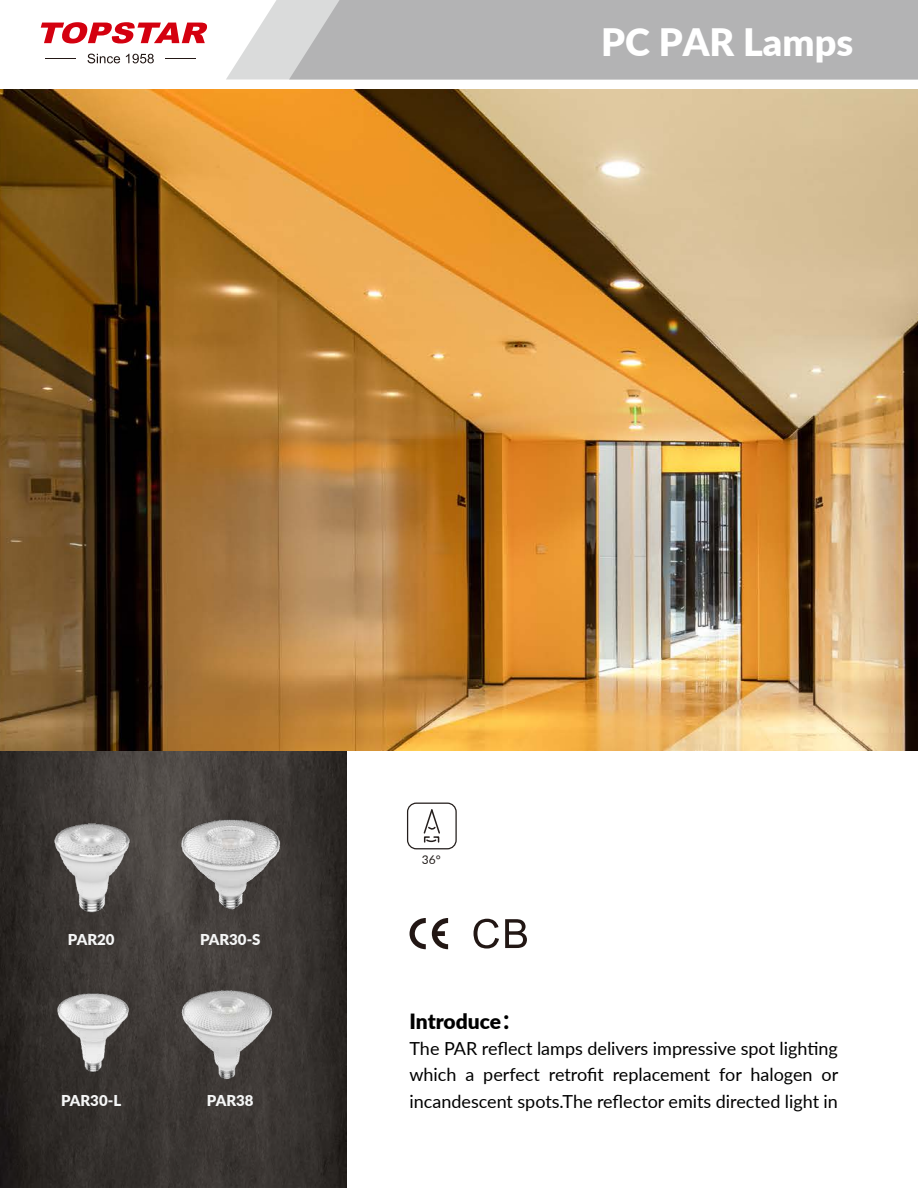
<style>
.page{position:relative;width:918px;height:1188px;background:#fff}
.page>*{position:absolute;margin:0;border:0;box-sizing:border-box;transform-origin:0 0}
.t1{font:900 37.8px "Lato";color:#fff}
.t2{font:900 21px "Lato";letter-spacing:-.005em;color:#000}
.t3{font:18px/26.2px "Lato";color:#000;text-align:justify}
.t4{font:900 15px "Lato";color:#f5f6f6}
.t5{font:12px "Lato";color:#241e1c}
.s1{font-family:"Source Han Sans CN";font-weight:700}
</style>
<div class="page">
<svg style="left:226px;top:0;width:63px;height:80px;fill:#dadbdb"></svg>
<div style="left:289px;top:0;width:629px;height:80px;background:#b3b3b4"></div>
<svg style="left:41px;top:22px;width:166px;height:21px"></svg>
<hr style="left:45px;top:59px;width:31px;height:1px;background:#221714">
<hr style="left:165px;top:59px;width:31px;height:1px;background:#221714">
<svg style="left:88px;top:54px;width:32px;height:9px"></svg>
<svg style="left:126px;top:54px;width:28px;height:9px"></svg>
<img style="left:0;top:751px;width:346px;height:437px">
<img style="left:0;top:90px;width:918px;height:661px">
<svg style="left:474px;top:919px;width:25px;height:30px"></svg>
<svg style="left:505px;top:919px;width:22px;height:29px"></svg>
<svg style="left:410px;top:918px;width:16px;height:31px"></svg>
<svg style="left:432px;top:918px;width:16px;height:31px"></svg>
<img style="left:179px;top:984px;width:103px;height:101px">
<svg style="left:407px;top:803px;width:50px;height:46px"></svg>
<img style="left:48px;top:820px;width:87px;height:95px">
<img style="left:177px;top:815px;width:107px;height:99px">
<img style="left:51px;top:991px;width:81px;height:86px">
<h1 class="t1" style="left:601px;top:14px;width:253px">PC PAR Lamps</h1>
<p class="t4" style="left:68px;top:928px;width:48px">PAR20</p>
<p class="t4" style="left:200px;top:928px;width:62px">PAR30-S</p>
<p class="t4" style="left:61px;top:1089px;width:62px">PAR30-L</p>
<p class="t4" style="left:207px;top:1089px;width:48px">PAR38</p>
<p class="t5" style="left:422px;top:851px;width:20px">36°</p>
<p class="t2" style="left:409px;top:1005px;width:114px">Introduce<span class="s1">：</span></p>
<p class="t3" style="left:409px;top:1035px;width:430px">The PAR reflect lamps delivers impressive spot lighting which a perfect retrofit replacement for halogen or incandescent spots.The reflector emits directed light in</p>
</div>
